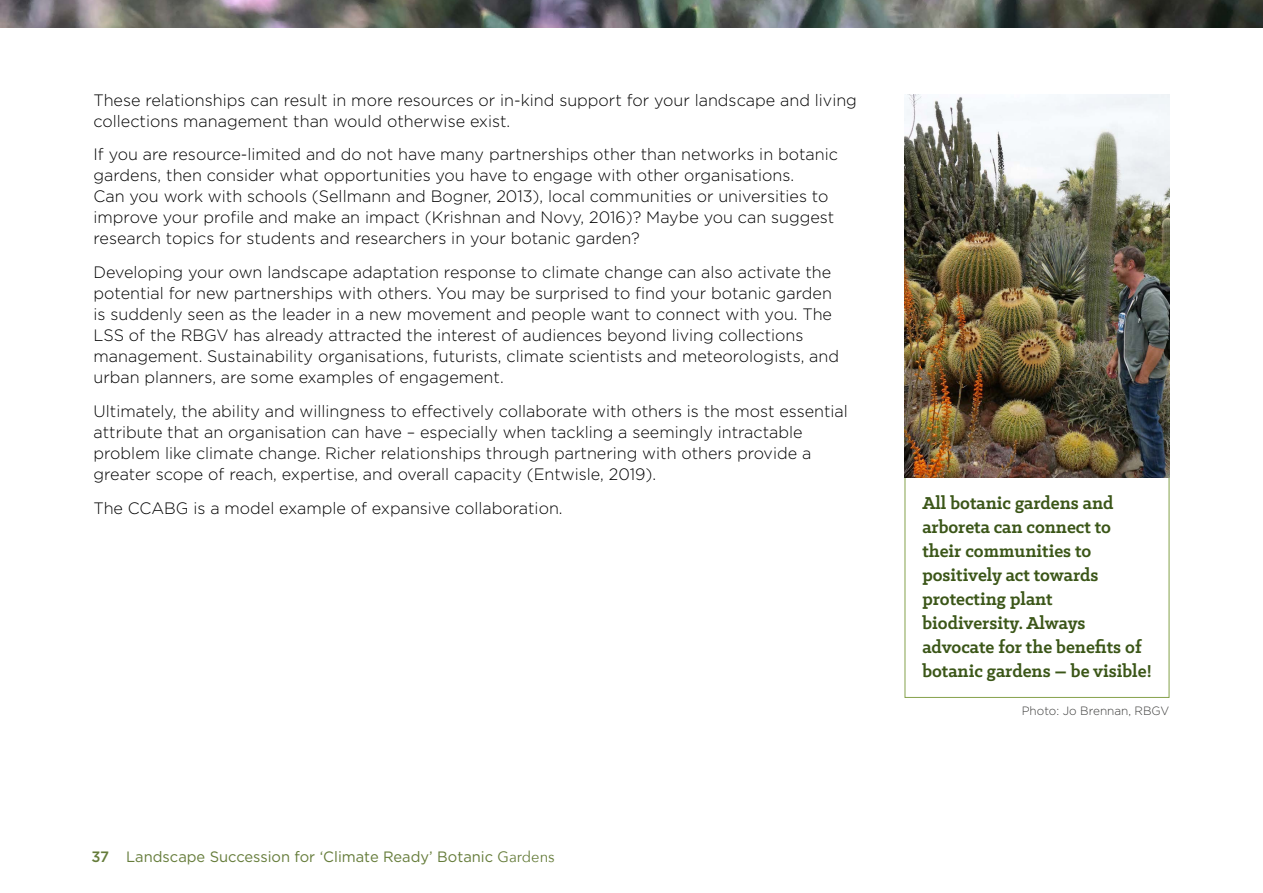
<style>
.page{position:relative;width:1263px;height:893px;background:#fff}
.page>*{position:absolute;margin:0;border:0;box-sizing:border-box;transform-origin:0 0}
.bolder_text_pull_quo{font:700 19.5px/24px "Klinic Slab";color:#3b5618}
.t1{font:300 16.5px/21px "Gotham";color:#000}
.t2{font:15px "Gotham";color:#657c3a}
.t3{font:300 12px "Gotham";color:#3c3c3b}
.s1{font-weight:500}
.s2{font-family:"Avenir Next"}
</style>
<div class="page">
<img style="left:904px;top:95px;width:265px;height:383px">
<img style="left:0;top:0;width:1263px;height:27px">
<p class="t1" style="left:94px;top:89px;width:765px">These relationships can result in more resources or in-kind support for your landscape and living collections management than would otherwise exist.</p>
<p class="t1" style="left:94px;top:144px;width:746px">If you are resource-limited and do not have many partnerships other than networks in botanic gardens, then consider what opportunities you have to engage with other organisations.<br>Can you work with schools (Sellmann and Bogner, 2013), local communities or universities to improve your profile and make an impact (Krishnan and Novy, 2016)? Maybe you can suggest research topics for students and researchers in your botanic garden?</p>
<p class="t1" style="left:94px;top:262px;width:747px">Developing your own landscape adaptation response to climate change can also activate the potential for new partnerships with others. You may be surprised to find your botanic garden is suddenly seen as the leader in a new movement and people want to connect with you. The LSS of the RBGV has already attracted the interest of audiences beyond living collections management. Sustainability organisations, futurists, climate scientists and meteorologists, and urban planners, are some examples of engagement.</p>
<p class="t1" style="left:94px;top:400px;width:756px">Ultimately, the ability and willingness to effectively collaborate with others is the most essential attribute that an organisation can have – especially when tackling a seemingly intractable problem like climate change. Richer relationships through partnering with others provide a greater scope of reach, expertise, and overall capacity (Entwisle, 2019).</p>
<p class="t1" style="left:94px;top:497px;width:471px">The CCABG is a model example of expansive collaboration.</p>
<p class="bolder_text_pull_quo" style="left:922px;top:491px;width:231px">All botanic gardens and arboreta can connect to their communities to positively act towards protecting plant biodiversity. Always advocate for the benefits of botanic gardens – be visible!</p>
<p class="t3" style="left:1022px;top:704px;width:149px">Photo: Jo Brennan, RBGV</p>
<p class="t2" style="left:92px;top:848px;width:465px"><span class="s1">37</span> Landscape Succession for ‘Climate Ready’ Botanic <span class="s2">Gardens</span></p>
</div>
